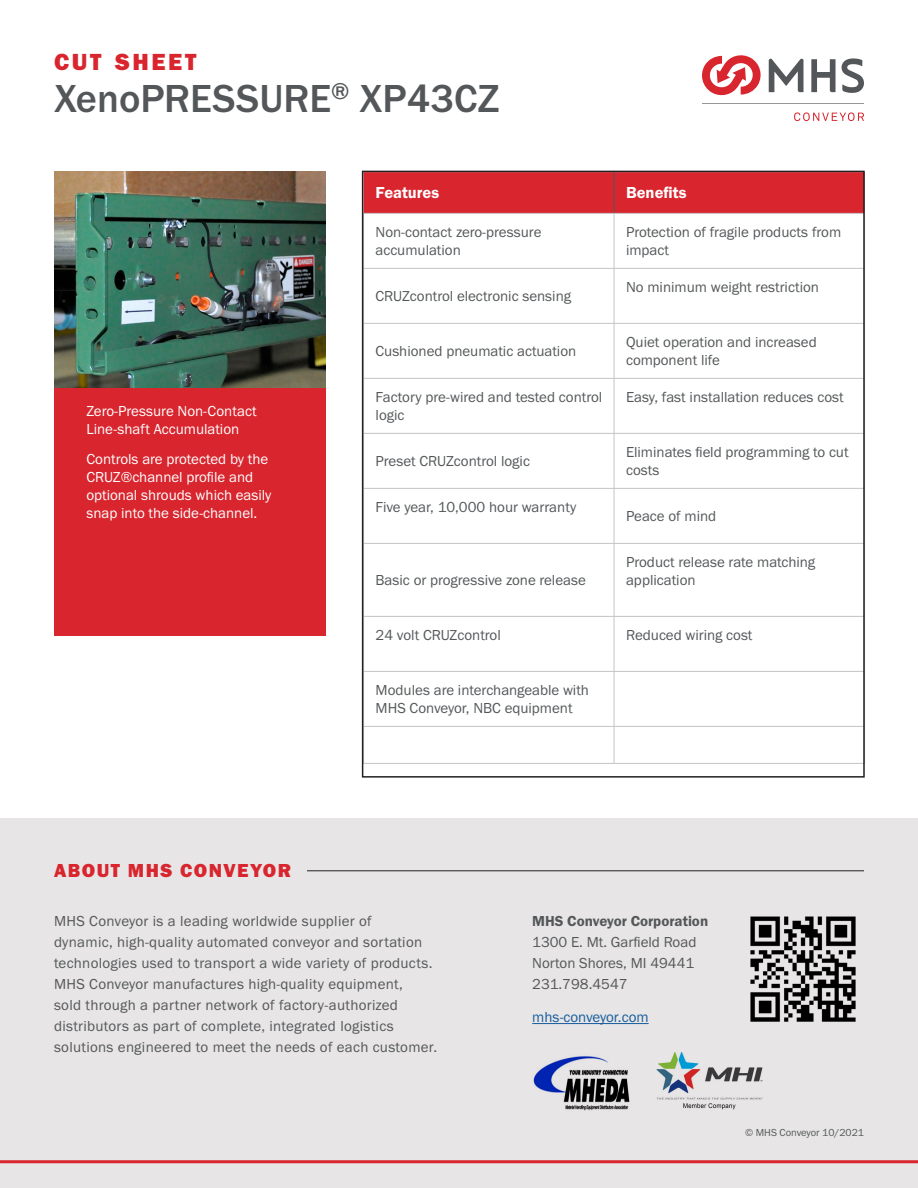
<style>
.page{position:relative;width:918px;height:1188px;background:#fff}
.page>*{position:absolute;margin:0;border:0;box-sizing:border-box;transform-origin:0 0}
.t1{font:500 40.5px "Franklin Gothic URW";color:#545759}
.t2{font:24.15px "Franklin Gothic URW Hea";letter-spacing:.105em;color:#d8252e}
.t3{font:19.5px "Franklin Gothic URW Hea";letter-spacing:.075em;color:#d8252e}
.t4{font:16.5px "Franklin Gothic URW Dem";color:#fff}
.numeration{font:15px/18px "Franklin Gothic URW Boo";color:#545759}
.numeration-2{font:15px/21px "Franklin Gothic URW Boo";letter-spacing:.02em;color:#545759}
.t5{font:15px/18px "Franklin Gothic URW Boo";color:#fff}
.t6{font:15px "Franklin Gothic URW Boo";color:#175d9e}
.t7{font:10.5px "Franklin Gothic URW Boo";color:#545759}
.s1{font-family:"Franklin Gothic URW Dem"}
</style>
<div class="page">
<div style="left:54px;top:388px;width:271px;height:247px;background:#d8252e"></div>
<div style="left:0;top:818px;width:918px;height:370px;background:#e7e5e5"></div>
<img style="left:533px;top:1056px;width:97px;height:55px">
<img style="left:656px;top:1053px;width:107px;height:57px">
<hr style="left:0;top:1160px;width:918px;height:3px;background:#d8252e">
<hr style="left:307px;top:871px;width:557px;height:1px;background:#231f20">
<div style="left:365px;top:174px;width:497px;height:39px;background:#d8252e"></div>
<hr style="left:614px;top:172px;width:1px;height:41px;background:#545759">
<hr style="left:363px;top:213px;width:251px;height:1px;background:#c7c3c4">
<hr style="left:614px;top:213px;width:251px;height:1px;background:#c7c3c4">
<hr style="left:614px;top:214px;width:1px;height:54px;background:#c7c3c4">
<hr style="left:363px;top:268px;width:251px;height:1px;background:#c7c3c4">
<hr style="left:614px;top:268px;width:251px;height:1px;background:#c7c3c4">
<hr style="left:614px;top:269px;width:1px;height:54px;background:#c7c3c4">
<hr style="left:363px;top:323px;width:251px;height:1px;background:#c7c3c4">
<hr style="left:614px;top:323px;width:251px;height:1px;background:#c7c3c4">
<hr style="left:614px;top:324px;width:1px;height:54px;background:#c7c3c4">
<hr style="left:363px;top:378px;width:251px;height:1px;background:#c7c3c4">
<hr style="left:614px;top:378px;width:251px;height:1px;background:#c7c3c4">
<hr style="left:614px;top:379px;width:1px;height:54px;background:#c7c3c4">
<hr style="left:363px;top:433px;width:251px;height:1px;background:#c7c3c4">
<hr style="left:614px;top:433px;width:251px;height:1px;background:#c7c3c4">
<hr style="left:614px;top:434px;width:1px;height:54px;background:#c7c3c4">
<hr style="left:363px;top:488px;width:251px;height:1px;background:#c7c3c4">
<hr style="left:614px;top:488px;width:251px;height:1px;background:#c7c3c4">
<hr style="left:614px;top:489px;width:1px;height:54px;background:#c7c3c4">
<hr style="left:363px;top:543px;width:251px;height:1px;background:#c7c3c4">
<hr style="left:614px;top:543px;width:251px;height:1px;background:#c7c3c4">
<hr style="left:614px;top:544px;width:1px;height:72px;background:#c7c3c4">
<hr style="left:363px;top:616px;width:251px;height:1px;background:#c7c3c4">
<hr style="left:614px;top:616px;width:251px;height:1px;background:#c7c3c4">
<hr style="left:614px;top:617px;width:1px;height:54px;background:#c7c3c4">
<hr style="left:363px;top:671px;width:251px;height:1px;background:#c7c3c4">
<hr style="left:614px;top:671px;width:251px;height:1px;background:#c7c3c4">
<hr style="left:614px;top:672px;width:1px;height:54px;background:#c7c3c4">
<hr style="left:363px;top:726px;width:251px;height:1px;background:#c7c3c4">
<hr style="left:614px;top:726px;width:251px;height:1px;background:#c7c3c4">
<hr style="left:614px;top:727px;width:1px;height:36px;background:#c7c3c4">
<hr style="left:363px;top:763px;width:251px;height:1px;background:#c7c3c4">
<hr style="left:614px;top:763px;width:251px;height:1px;background:#c7c3c4">
<div style="left:362px;top:171px;width:503px;height:607px;border:2px solid #231f20"></div>
<hr style="left:702px;top:103px;width:162px;height:1px;background:#989697">
<svg style="left:702px;top:55px;width:59px;height:41px"></svg>
<svg style="left:769px;top:58px;width:35px;height:34px"></svg>
<svg style="left:811px;top:58px;width:53px;height:35px"></svg>
<svg style="left:794px;top:112px;width:70px;height:9px"></svg>
<hr style="left:532px;top:1023px;width:117px;height:1px;background:#175d9e">
<img style="left:54px;top:171px;width:271px;height:217px">
<img style="left:750px;top:916px;width:106px;height:106px">
<p class="t2" style="left:54px;top:47px;width:144px">CUT SHEET</p>
<p class="t1" style="left:54px;top:74px;width:447px">XenoPRESSURE<sup>®</sup> XP43CZ</p>
<p class="t5" style="left:86px;top:402px;width:172px">Zero-Pressure Non-Contact<br>Line-shaft Accumulation</p>
<p class="t5" style="left:86px;top:450px;width:187px">Controls are protected by the<br>CRUZ®channel profile and optional shrouds which easily snap into the side-channel.</p>
<p class="t3" style="left:54px;top:858px;width:239px">ABOUT MHS CONVEYOR</p>
<p class="t4" style="left:376px;top:183px;width:65px">Features</p>
<p class="t4" style="left:626px;top:183px;width:62px">Benefits</p>
<p class="numeration" style="left:376px;top:223px;width:167px">Non-contact zero-pressure accumulation</p>
<p class="numeration" style="left:626px;top:223px;width:217px">Protection of fragile products from impact</p>
<p class="numeration" style="left:376px;top:287px;width:197px">CRUZcontrol electronic sensing</p>
<p class="numeration" style="left:626px;top:278px;width:195px">No minimum weight restriction</p>
<p class="numeration" style="left:376px;top:342px;width:202px">Cushioned pneumatic actuation</p>
<p class="numeration" style="left:626px;top:333px;width:192px">Quiet operation and increased component life</p>
<p class="numeration" style="left:376px;top:388px;width:228px">Factory pre-wired and tested control logic</p>
<p class="numeration" style="left:626px;top:388px;width:219px">Easy, fast installation reduces cost</p>
<p class="numeration" style="left:376px;top:452px;width:156px">Preset CRUZcontrol logic</p>
<p class="numeration" style="left:626px;top:443px;width:224px">Eliminates field programming to cut costs</p>
<p class="numeration" style="left:376px;top:498px;width:202px">Five year, 10,000 hour warranty</p>
<p class="numeration" style="left:626px;top:507px;width:92px">Peace of mind</p>
<p class="numeration" style="left:376px;top:571px;width:212px">Basic or progressive zone release</p>
<p class="numeration" style="left:626px;top:553px;width:191px">Product release rate matching application</p>
<p class="numeration" style="left:376px;top:626px;width:127px">24 volt CRUZcontrol</p>
<p class="numeration" style="left:626px;top:626px;width:128px">Reduced wiring cost</p>
<p class="numeration" style="left:376px;top:681px;width:215px">Modules are interchangeable with<br>MHS Conveyor, NBC equipment</p>
<p class="numeration-2" style="left:54px;top:910px;width:385px">MHS Conveyor is a leading worldwide supplier of<br>dynamic, high-quality automated conveyor and sortation technologies used to transport a wide variety of products.<br>MHS Conveyor manufactures high-quality equipment,<br>sold through a partner network of factory-authorized distributors as part of complete, integrated logistics solutions engineered to meet the needs of each customer.</p>
<p class="numeration" style="left:532px;top:910px;width:178px;line-height:21px"><span class="s1">MHS Conveyor Corporation<br></span>1300 E. Mt. Garfield Road<br>Norton Shores, MI 49441<br>231.798.4547</p>
<p class="t6" style="left:532px;top:1008px;width:118px">mhs-conveyor.com</p>
<p class="t7" style="left:745px;top:1126px;width:120px">© MHS Conveyor 10/2021</p>
</div>
